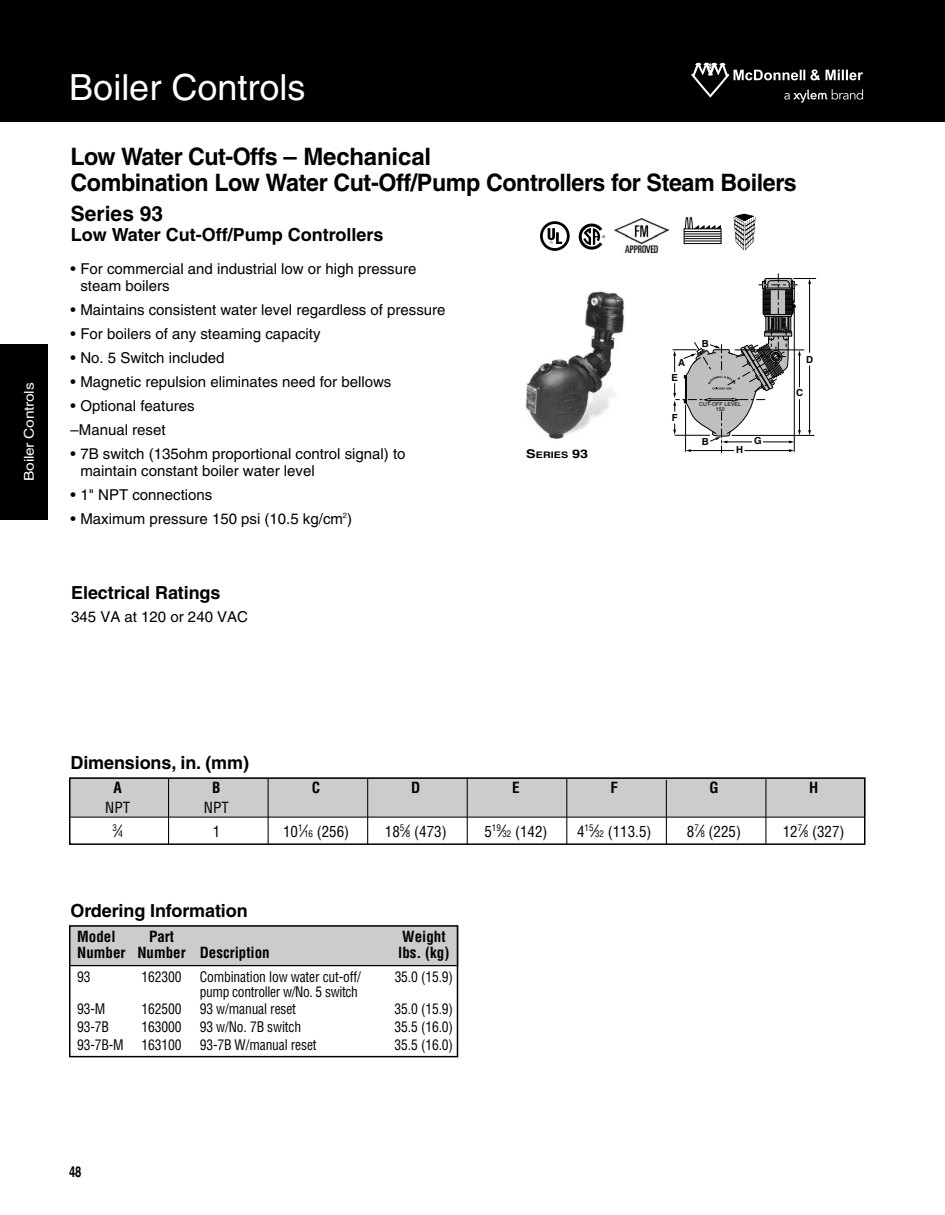
<style>
.page{position:relative;width:945px;height:1215px;background:#fff}
.page>*{position:absolute;margin:0;border:0;box-sizing:border-box;transform-origin:0 0}
.t1{font:36px "Helvetica";color:#fff}
.t2{font:700 24px/25.5px "Helvetica";letter-spacing:-.015em;color:#000}
.t3{font:700 21px "Helvetica";color:#000}
.t4{font:700 18px "Helvetica";letter-spacing:-.005em;color:#000}
.t5{font:15px/16.5px "Helvetica";color:#000}
.t6{font:condensed 15px "Helvetica";color:#000}
.t7{font:700 condensed 15px "Helvetica";color:#000}
.t8{font:700 15px "Helvetica";color:#000;scale:.75 1}
.t9{font:condensed 14.25px "Helvetica";letter-spacing:-.01em;color:#000;scale:.95 1}
.t10{font:13.5px "Helvetica";letter-spacing:-.015em;color:#fff;scale:1.15 1}
.t11{font:700 9.75px "Helvetica";color:#000}
.t12{font:700 9px "Helvetica";color:#000;scale:1.2 1}
.t13{font:condensed 9px "Helvetica";color:#000}
.t14{font:5.4px/4.9px "Helvetica";color:#000;text-align:center}
.t15{font:3.6px "Helvetica";color:#000}
.s1{font-size:12px}
.s2{font-size:16.5px}
.s3{font-size:9px}
</style>
<div class="page">
<svg style="left:733px;top:213px;width:23px;height:38px"></svg>
<svg style="left:686px;top:232px;width:33px;height:9px"></svg>
<div style="left:684px;top:229px;width:37px;height:15px;border:1px solid #000"></div>
<hr style="left:684px;top:231px;width:37px;height:1px;background:#000">
<hr style="left:684px;top:234px;width:37px;height:1px;background:#000">
<hr style="left:684px;top:236px;width:37px;height:1px;background:#000">
<hr style="left:684px;top:238px;width:37px;height:1px;background:#000">
<hr style="left:684px;top:241px;width:37px;height:1px;background:#000">
<svg style="left:684px;top:217px;width:37px;height:13px"></svg>
<div style="left:0;top:344px;width:47px;height:175px;background:#000"></div>
<div style="left:0;top:0;width:932px;height:122px;background:#000"></div>
<div style="left:932px;top:0;width:13px;height:122px;background:#000"></div>
<svg style="left:691px;top:63px;width:172px;height:40px"></svg>
<img style="left:525px;top:291px;width:100px;height:148px">
<svg style="left:673px;top:273px;width:143px;height:180px"></svg>
<div style="left:69px;top:925px;width:389px;height:42px;background:#ccc"></div>
<div style="left:69px;top:925px;width:389px;height:132px;border:2px solid #000"></div>
<hr style="left:70px;top:965px;width:387px;height:1px;background:#000">
<div style="left:70px;top:778px;width:796px;height:39px;background:#ccc"></div>
<div style="left:69px;top:777px;width:797px;height:68px;border:2px solid #000"></div>
<hr style="left:70px;top:817px;width:794px;height:1px;background:#000">
<hr style="left:168px;top:778px;width:1px;height:66px;background:#000">
<hr style="left:268px;top:778px;width:1px;height:66px;background:#000">
<hr style="left:367px;top:778px;width:1px;height:66px;background:#000">
<hr style="left:467px;top:777px;width:1px;height:68px;background:#000">
<hr style="left:566px;top:779px;width:1px;height:65px;background:#000">
<hr style="left:666px;top:780px;width:1px;height:65px;background:#000">
<hr style="left:765px;top:779px;width:1px;height:65px;background:#000">
<svg style="left:579px;top:224px;width:23px;height:26px"></svg>
<img style="left:614px;top:218px;width:54px;height:35px">
<svg style="left:540px;top:221px;width:30px;height:30px"></svg>
<p class="t10" style="left:24px;top:481px;width:87px;rotate:-90deg">Boiler Controls</p>
<h1 class="t1" style="left:69px;top:74px;width:238px">Boiler Controls</h1>
<h2 class="t2" style="left:70px;top:146px;width:728px">Low Water Cut-Offs – Mechanical<br>Combination Low Water Cut-Off/Pump Controllers for Steam Boilers</h2>
<p class="t15" style="left:602px;top:235px;width:4px">®</p>
<h3 class="t3" style="left:71px;top:206px;width:94px">Series 93</h3>
<p class="t4" style="left:71px;top:228px;width:314px">Low Water Cut-Off/Pump Controllers</p>
<p class="t5" style="left:80px;top:262px;width:337px;text-indent:-10px">• For commercial and industrial low or high pressure steam boilers</p>
<p class="t5" style="left:70px;top:303px;width:377px">• Maintains consistent water level regardless of pressure</p>
<p class="t5" style="left:70px;top:327px;width:252px">• For boilers of any steaming capacity</p>
<p class="t5" style="left:70px;top:351px;width:156px">• No. 5 Switch included</p>
<p class="t5" style="left:70px;top:375px;width:322px">• Magnetic repulsion eliminates need for bellows</p>
<p class="t5" style="left:70px;top:395px;width:126px;line-height:24px">• Optional features –Manual reset</p>
<p class="t5" style="left:80px;top:447px;width:327px;text-indent:-10px">• 7B switch (135ohm proportional control signal) to maintain constant boiler water level</p>
<p class="t5" style="left:70px;top:488px;width:143px">• 1" NPT connections</p>
<p class="t5" style="left:70px;top:512px;width:283px">• Maximum pressure 150 psi (10.5 kg/cm<sup>2</sup>)</p>
<p class="t4" style="left:71px;top:586px;width:151px">Electrical Ratings</p>
<p class="t5" style="left:71px;top:610px;width:178px">345 VA at 120 or 240 VAC</p>
<p class="t12" style="left:526px;top:452px;width:53px"><span class="s1">S</span>ERIES <span class="s1">93</span></p>
<p class="t11" style="left:702px;top:340px;width:9px">B</p>
<p class="t11" style="left:678px;top:359px;width:9px">A</p>
<p class="t11" style="left:806px;top:356px;width:9px">D</p>
<p class="t11" style="left:796px;top:389px;width:9px">C</p>
<p class="t11" style="left:671px;top:374px;width:8px">E</p>
<p class="t11" style="left:672px;top:414px;width:7px">F</p>
<p class="t14" style="left:699px;top:402px;width:44px">CUT-OFF LEVEL<br>150</p>
<p class="t11" style="left:702px;top:438px;width:9px">B</p>
<p class="t11" style="left:736px;top:446px;width:9px">H</p>
<p class="t11" style="left:754px;top:437px;width:9px">G</p>
<p class="t4" style="left:70px;top:756px;width:180px">Dimensions, in. (mm)</p>
<p class="t7" style="left:114px;top:780px;width:10px">A</p>
<p class="t7" style="left:212px;top:780px;width:10px">B</p>
<p class="t7" style="left:312px;top:780px;width:10px">C</p>
<p class="t7" style="left:411px;top:780px;width:11px">D</p>
<p class="t7" style="left:512px;top:780px;width:9px">E</p>
<p class="t7" style="left:611px;top:780px;width:9px">F</p>
<p class="t7" style="left:709px;top:780px;width:11px">G</p>
<p class="t7" style="left:809px;top:780px;width:11px">H</p>
<p class="t6" style="left:105px;top:799px;width:27px">NPT</p>
<p class="t6" style="left:204px;top:799px;width:27px">NPT</p>
<p class="t13" style="left:112px;top:825px;width:12px">3<span class="s2">⁄</span>4</p>
<p class="t6" style="left:213px;top:823px;width:9px">1</p>
<p class="t6" style="left:283px;top:823px;width:68px">10<sup>1</sup><span class="s2">⁄</span><span class="s3">16</span> (256)</p>
<p class="t6" style="left:385px;top:823px;width:63px">18<sup>5</sup><span class="s2">⁄</span><span class="s3">8</span> (473)</p>
<p class="t6" style="left:484px;top:823px;width:65px">5<sup>19</sup><span class="s2">⁄</span><span class="s3">32</span> (142)</p>
<p class="t6" style="left:577px;top:823px;width:76px">4<sup>15</sup><span class="s2">⁄</span><span class="s3">32</span> (113.5)</p>
<p class="t6" style="left:687px;top:823px;width:56px">8<sup>7</sup><span class="s2">⁄</span><span class="s3">8</span> (225)</p>
<p class="t6" style="left:783px;top:823px;width:63px">12<sup>7</sup><span class="s2">⁄</span><span class="s3">8</span> (327)</p>
<p class="t4" style="left:70px;top:905px;width:179px">Ordering Information</p>
<p class="t7" style="left:77px;top:928px;width:40px">Model</p>
<p class="t7" style="left:149px;top:928px;width:27px">Part</p>
<p class="t7" style="left:402px;top:928px;width:45px">Weight</p>
<p class="t7" style="left:77px;top:944px;width:194px">Number Number Description</p>
<p class="t7" style="left:398px;top:944px;width:53px">lbs. (kg)</p>
<p class="t9" style="left:77px;top:969px;width:16px">93</p>
<p class="t9" style="left:142px;top:969px;width:44px">162300</p>
<p class="t9" style="left:200px;top:969px;width:171px">Combination low water cut-off/</p>
<p class="t9" style="left:395px;top:969px;width:63px">35.0 (15.9)</p>
<p class="t9" style="left:200px;top:983px;width:168px">pump controller w/No. 5 switch</p>
<p class="t9" style="left:77px;top:1001px;width:31px">93-M</p>
<p class="t9" style="left:142px;top:1001px;width:44px">162500</p>
<p class="t9" style="left:200px;top:1001px;width:103px">93 w/manual reset</p>
<p class="t9" style="left:395px;top:1001px;width:63px">35.0 (15.9)</p>
<p class="t9" style="left:77px;top:1019px;width:35px">93-7B</p>
<p class="t9" style="left:142px;top:1019px;width:44px">163000</p>
<p class="t9" style="left:200px;top:1019px;width:108px">93 w/No. 7B switch</p>
<p class="t9" style="left:395px;top:1019px;width:63px">35.5 (16.0)</p>
<p class="t9" style="left:77px;top:1036px;width:51px">93-7B-M</p>
<p class="t9" style="left:142px;top:1036px;width:44px">163100</p>
<p class="t9" style="left:200px;top:1036px;width:125px">93-7B W/manual reset</p>
<p class="t9" style="left:395px;top:1036px;width:63px">35.5 (16.0)</p>
<p class="t8" style="left:69px;top:1166px;width:18px">48</p>
</div>
